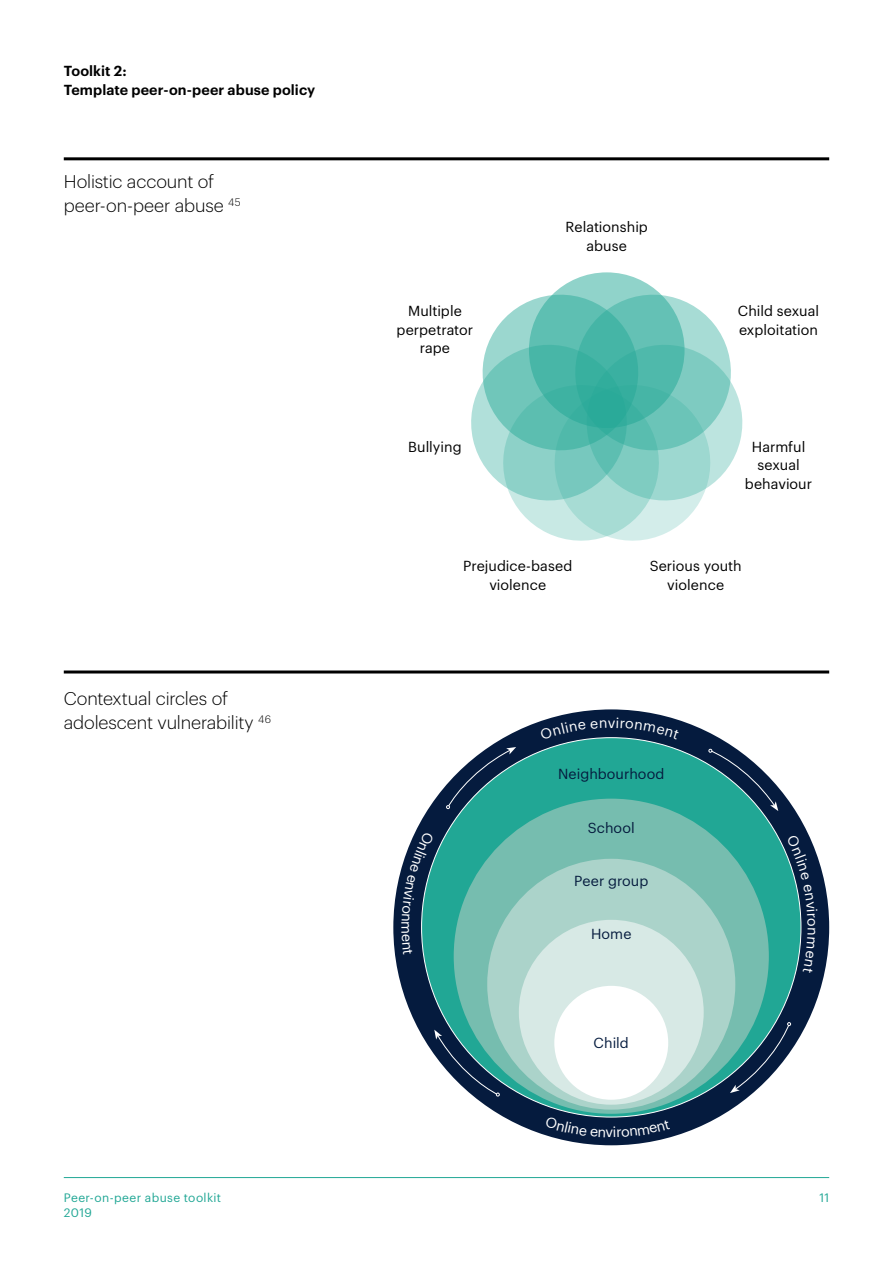
<style>
.page{position:relative;width:893px;height:1263px;background:#fff}
.page>*{position:absolute;margin:0;border:0;box-sizing:border-box;transform-origin:0 0}
.t1{font:300 18px/24px "Graphik";letter-spacing:-.005em;color:#000}
.t2{font:14.25px/18.8px "Graphik";color:#000;text-align:center}
.t3{font:600 14.25px/19.5px "Graphik";letter-spacing:.01em;color:#000}
.t4{font:14.25px "Graphik";letter-spacing:.005em;color:#051b3e}
.t5{font:14.25px "Graphik";color:#fff}
.t6{font:12px/15px "Graphik";letter-spacing:.03em;color:#21a795}
</style>
<div class="page">
<svg style="left:529px;top:272px;width:156px;height:156px"></svg>
<svg style="left:471px;top:285px;width:272px;height:256px"></svg>
<hr style="left:64px;top:670px;width:765px;height:3px;background:#000">
<hr style="left:64px;top:157px;width:765px;height:3px;background:#000">
<div style="left:393px;top:709px;width:436px;height:436px;background:#051b3e;border-radius:50%"></div>
<div style="left:422px;top:738px;width:379px;height:379px;background:#21a795;border-radius:50%"></div>
<div style="left:454px;top:799px;width:315px;height:315px;background:#76bdaf;border-radius:50%"></div>
<div style="left:487px;top:859px;width:248px;height:251px;background:#abd3ca;border-radius:50%"></div>
<div style="left:519px;top:920px;width:185px;height:185px;background:#d7e9e5;border-radius:50%"></div>
<div style="left:554px;top:986px;width:114px;height:114px;background:#fff;border-radius:50%"></div>
<svg style="left:446px;top:747px;width:70px;height:62px"></svg>
<svg style="left:434px;top:1030px;width:66px;height:66px"></svg>
<svg style="left:708px;top:749px;width:70px;height:62px"></svg>
<svg style="left:730px;top:1022px;width:61px;height:71px"></svg>
<hr style="left:64px;top:1177px;width:765px;height:1px;background:#21a795">
<svg style="left:540px;top:720px;width:67px;height:19px"></svg>
<svg style="left:617px;top:717px;width:62px;height:22px"></svg>
<svg style="left:545px;top:1117px;width:60px;height:20px"></svg>
<svg style="left:402px;top:831px;width:32px;height:90px"></svg>
<svg style="left:787px;top:834px;width:31px;height:139px"></svg>
<p class="t3" style="left:64px;top:59px;width:253px">Toolkit 2:<br>Template peer-on-peer abuse policy</p>
<p class="t1" style="left:64px;top:168px;width:178px">Holistic account of peer-on-peer abuse <sup>45</sup></p>
<p class="t1" style="left:64px;top:685px;width:209px">Contextual circles of adolescent vulnerability <sup>46</sup></p>
<p class="t2" style="left:397px;top:300px;width:78px">Multiple perpetrator rape</p>
<p class="t2" style="left:408px;top:436px;width:55px">Bullying</p>
<p class="t2" style="left:566px;top:216px;width:84px">Relationship abuse</p>
<p class="t2" style="left:738px;top:300px;width:83px;text-align:left">Child sexual exploitation</p>
<p class="t2" style="left:745px;top:436px;width:69px">Harmful sexual behaviour</p>
<p class="t2" style="left:463px;top:556px;width:111px">Prejudice-based violence</p>
<p class="t2" style="left:650px;top:556px;width:93px">Serious youth violence</p>
<p class="t5" style="left:608px;top:712px;width:9px">v</p>
<p class="t4" style="left:558px;top:763px;width:108px">Neighbourhood</p>
<p class="t4" style="left:588px;top:817px;width:48px">School</p>
<p class="t5" style="left:417px;top:921px;width:15px;rotate:90deg">m</p>
<p class="t4" style="left:574px;top:870px;width:76px">Peer group</p>
<p class="t4" style="left:591px;top:923px;width:42px">Home</p>
<p class="t4" style="left:594px;top:1032px;width:37px">Child</p>
<p class="t5" style="left:605px;top:1121px;width:9px">v</p>
<p class="t6" style="left:64px;top:1189px;width:159px">Peer-on-peer abuse toolkit<br>2019</p>
<p class="t6" style="left:819px;top:1189px;width:11px">11</p>
</div>
